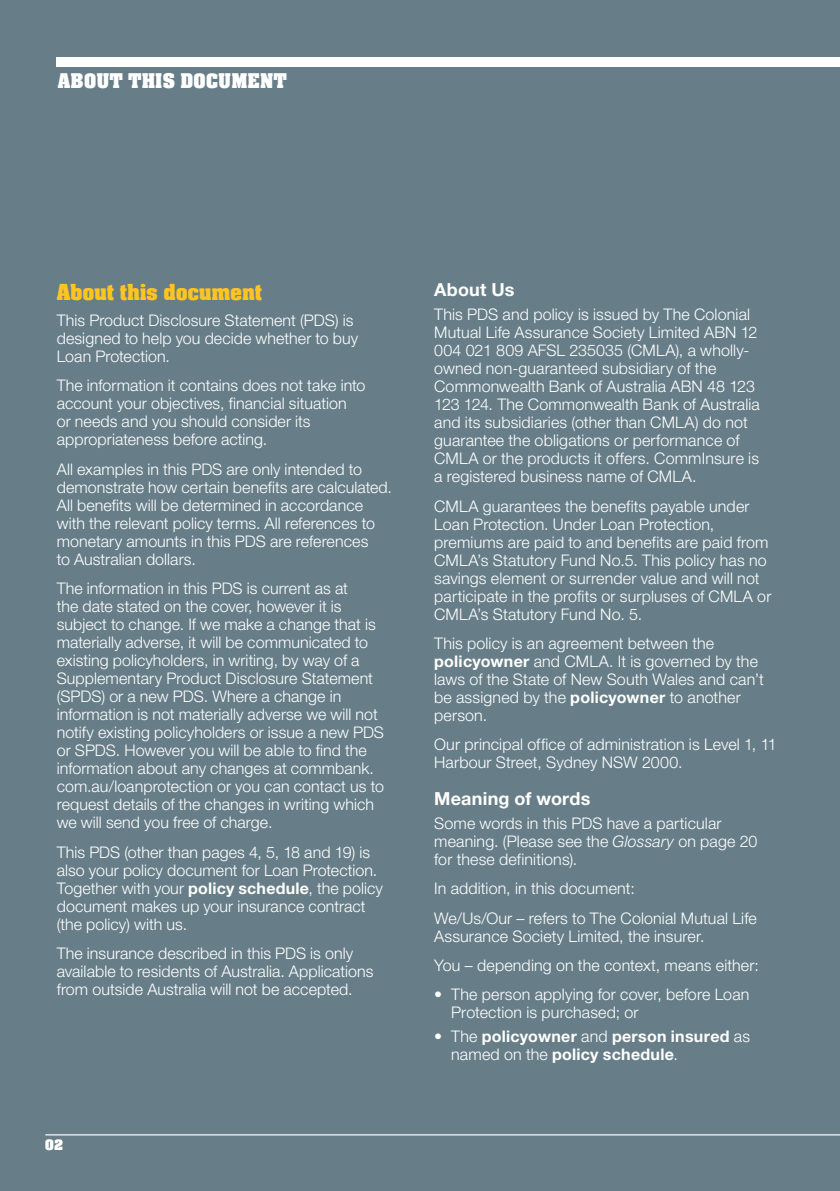
<style>
.page{position:relative;width:840px;height:1191px;background:#fff}
.page>*{position:absolute;margin:0;border:0;box-sizing:border-box;transform-origin:0 0}
.t1{font:700 24px "Aachen Com";letter-spacing:-.015em;color:#fec422}
.t2{font:700 22px "Aachen Com";color:#fff}
.t3{font:700 18px "Helvetica Neue";letter-spacing:.015em;color:#fff}
.t4{font:300 16px/18px "Helvetica Neue";letter-spacing:.005em;color:#fff}
.t5{font:700 16px/18px "Helvetica Neue";letter-spacing:.02em;color:#fff}
.t6{font:700 16px "Aachen Com";color:#fff}
.s1{font-weight:700}
.s2{font-style:italic}
.s3{font-weight:300}
</style>
<div class="page">
<div style="left:0;top:0;width:839px;height:1191px;background:#677e88"></div>
<hr style="left:45px;top:1134px;width:794px;height:1px;background:#fff">
<div style="left:57px;top:57px;width:782px;height:10px;background:#fff"></div>
<h2 class="t2" style="left:58px;top:69px;width:231px">ABOUT THIS DOCUMENT</h2>
<h1 class="t1" style="left:57px;top:278px;width:207px">About this document</h1>
<p class="t4" style="left:57px;top:311px;width:303px">This Product Disclosure Statement (PDS) is designed to help you decide whether to buy<br>Loan Protection.</p>
<p class="t4" style="left:57px;top:376px;width:310px">The information it contains does not take into account your objectives, financial situation<br>or needs and you should consider its appropriateness before acting.</p>
<p class="t4" style="left:57px;top:460px;width:336px">All examples in this PDS are only intended to demonstrate how certain benefits are calculated.<br>All benefits will be determined in accordance with the relevant policy terms. All references to monetary amounts in this PDS are references<br>to Australian dollars.</p>
<p class="t4" style="left:57px;top:579px;width:328px">The information in this PDS is current as at<br>the date stated on the cover, however it is subject to change. If we make a change that is materially adverse, it will be communicated to existing policyholders, in writing, by way of a Supplementary Product Disclosure Statement (SPDS) or a new PDS. Where a change in information is not materially adverse we will not notify existing policyholders or issue a new PDS or SPDS. However you will be able to find the information about any changes at commbank. com.au/loanprotection or you can contact us to request details of the changes in writing which we will send you free of charge.</p>
<p class="t4" style="left:57px;top:842px;width:327px">This PDS (other than pages 4, 5, 18 and 19) is also your policy document for Loan Protection.<br>Together with your <span class="s1">policy schedule</span>, the policy document makes up your insurance contract (the policy) with us.</p>
<p class="t4" style="left:57px;top:944px;width:318px">The insurance described in this PDS is only available to residents of Australia. Applications from outside Australia will not be accepted.</p>
<p class="t6" style="left:45px;top:1135px;width:20px">02</p>
<p class="t3" style="left:434px;top:279px;width:82px">About Us</p>
<p class="t4" style="left:434px;top:305px;width:327px">This PDS and policy is issued by The Colonial Mutual Life Assurance Society Limited ABN 12<br>004 021 809 AFSL 235035 (CMLA), a wholly&shy;owned non-guaranteed subsidiary of the Commonwealth Bank of Australia ABN 48 123<br>123 124. The Commonwealth Bank of Australia and its subsidiaries (other than CMLA) do not guarantee the obligations or performance of CMLA or the products it offers. CommInsure is a registered business name of CMLA.</p>
<p class="t4" style="left:434px;top:496px;width:338px">CMLA guarantees the benefits payable under Loan Protection. Under Loan Protection, premiums are paid to and benefits are paid from CMLA’s Statutory Fund No.5. This policy has no savings element or surrender value and will not participate in the profits or surpluses of CMLA or CMLA’s Statutory Fund No. 5.</p>
<p class="t4" style="left:434px;top:634px;width:331px">This policy is an agreement between the <span class="s1">policyowner</span> and CMLA. It is governed by the laws of the State of New South Wales and can’t be assigned by the <span class="s1">policyowner</span> to another person.</p>
<p class="t4" style="left:434px;top:735px;width:344px">Our principal office of administration is Level 1, 11<br>Harbour Street, Sydney NSW 2000.</p>
<p class="t3" style="left:434px;top:787px;width:158px">Meaning of words</p>
<p class="t4" style="left:434px;top:814px;width:324px">Some words in this PDS have a particular meaning. (Please see the <span class="s2">Glossary</span> on page 20 for these definitions).</p>
<p class="t4" style="left:434px;top:873px;width:324px;line-height:29.4px">In addition, in this document:<br>We/Us/Our – refers to The Colonial Mutual Life</p>
<p class="t4" style="left:434px;top:921px;width:326px;line-height:29.4px">Assurance Society Limited, the insurer.<br>You – depending on the context, means either:</p>
<p class="t4" style="left:451px;top:985px;width:299px;text-indent:-17px">• The person applying for cover, before Loan<br>Protection is purchased; or</p>
<p class="t5" style="left:451px;top:1027px;width:300px;text-indent:-17px"><span class="s3">• The</span> policyowner <span class="s3">and</span> person insured <span class="s3">as named on the</span> policy schedule<span class="s3">.</span></p>
</div>
